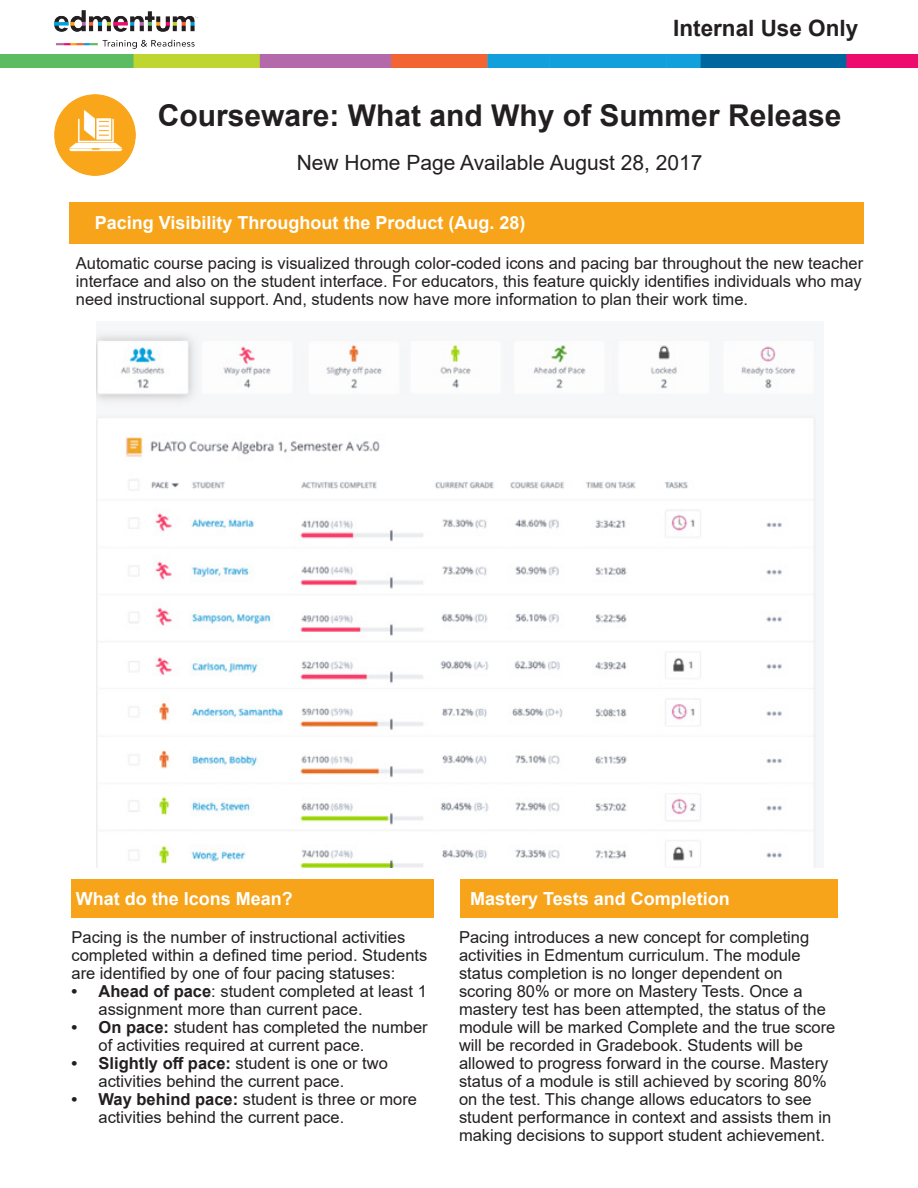
<style>
.page{position:relative;width:918px;height:1188px;background:#fff}
.page>*{position:absolute;margin:0;border:0;box-sizing:border-box;transform-origin:0 0}
.t1{font:700 30px "Arial";color:#231f20}
.t2{font:700 22.5px "Arial";color:#231f20}
.t3{font:21px "Arial";color:#231f20}
.t4{font:700 18px "Arial";color:#fff}
.t5{font:16.5px/18px "Arial";color:#231f20}
.s1{font-weight:700}
</style>
<div class="page">
<div style="left:72px;top:879px;width:362px;height:39px;background:#f7a41a"></div>
<div style="left:69px;top:202px;width:794px;height:42px;background:#f7a41a"></div>
<div style="left:460px;top:879px;width:378px;height:39px;background:#f7a41a"></div>
<img style="left:0;top:54px;width:918px;height:14px">
<img style="left:54px;top:94px;width:81px;height:82px">
<img style="left:54px;top:10px;width:144px;height:45px">
<img style="left:97px;top:330px;width:719px;height:537px">
<p class="t2" style="left:673px;top:12px;width:187px">Internal Use Only</p>
<p class="t1" style="left:158px;top:94px;width:685px">Courseware: What and Why of Summer Release</p>
<p class="t3" style="left:297px;top:148px;width:407px">New Home Page Available August 28, 2017</p>
<p class="t4" style="left:95px;top:210px;width:432px">Pacing Visibility Throughout the Product (Aug. 28)</p>
<p class="t5" style="left:76px;top:255px;width:789px;text-align:justify">Automatic course pacing is visualized through color-coded icons and pacing bar throughout the new teacher interface and also on the student interface. For educators, this feature quickly identifies individuals who may need instructional support. And, students now have more information to plan their work time.</p>
<p class="t4" style="left:76px;top:886px;width:219px">What do the Icons Mean?</p>
<p class="t5" style="left:72px;top:928px;width:357px">Pacing is the number of instructional activities completed within a defined time period. Students are identified by one of four pacing statuses:</p>
<p class="t5" style="left:99px;top:982px;width:330px;text-indent:-27px"><span class="s1">• Ahead of pace</span>: student completed at least 1 assignment more than current pace.</p>
<p class="t5" style="left:99px;top:1018px;width:331px;text-indent:-27px"><span class="s1">• On pace:</span> student has completed the number of activities required at current pace.</p>
<p class="t5" style="left:99px;top:1054px;width:291px;text-indent:-27px"><span class="s1">• Slightly off pace:</span> student is one or two activities behind the current pace.</p>
<p class="t5" style="left:99px;top:1090px;width:320px;text-indent:-27px"><span class="s1">• Way behind pace:</span> student is three or more activities behind the current pace.</p>
<p class="t4" style="left:470px;top:886px;width:261px">Mastery Tests and Completion</p>
<p class="t5" style="left:459px;top:928px;width:378px">Pacing introduces a new concept for completing activities in Edmentum curriculum. The module status completion is no longer dependent on scoring 80% or more on Mastery Tests. Once a mastery test has been attempted, the status of the module will be marked Complete and the true score will be recorded in Gradebook. Students will be allowed to progress forward in the course. Mastery status of a module is still achieved by scoring 80% on the test. This change allows educators to see student performance in context and assists them in making decisions to support student achievement.</p>
</div>
